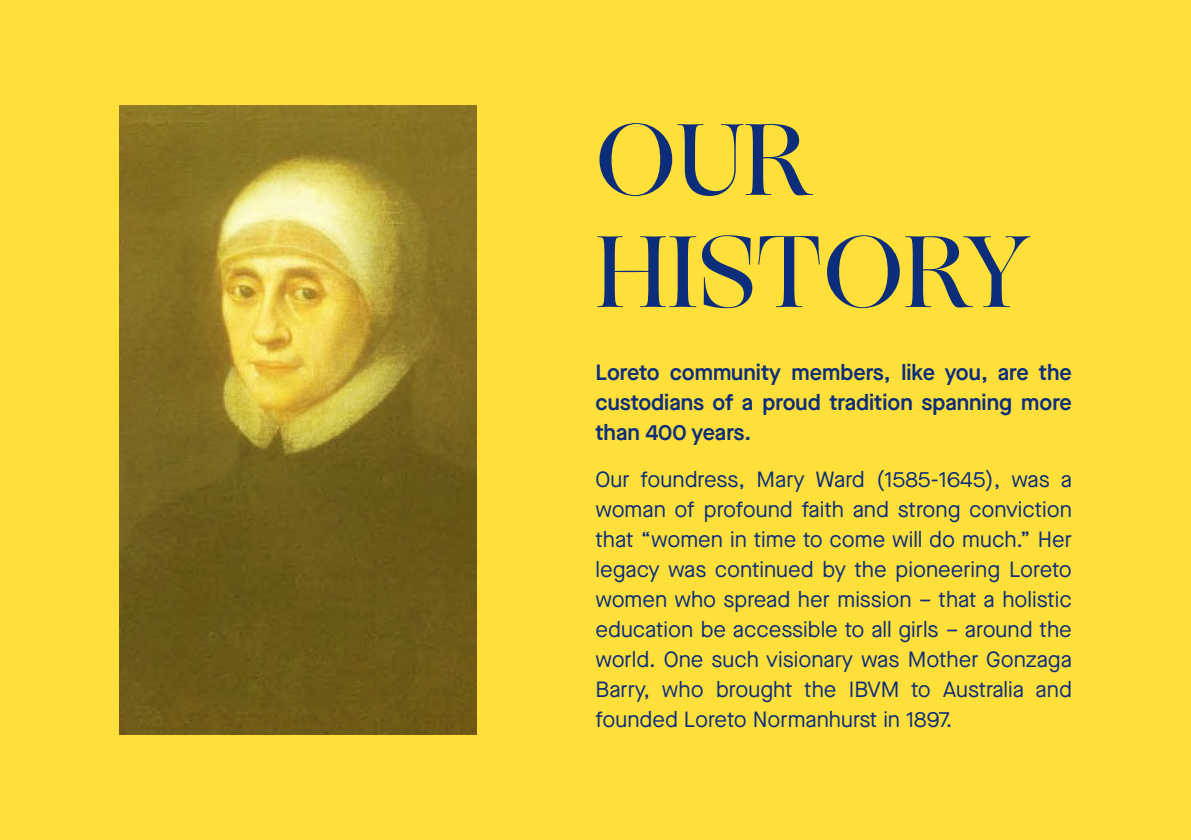
<style>
.page{position:relative;width:1191px;height:840px;background:#fff}
.page>*{position:absolute;margin:0;border:0;box-sizing:border-box;transform-origin:0 0}
.t1{font:500 102.2px/112px "Ogg";color:#0c2e7a}
.t2{font:22px/30px "Maison Neue";color:#0c2e7a;text-align:justify}
.t3{font:600 22px/30px "Maison Neue";color:#0c2e7a;text-align:justify}
</style>
<div class="page">
<div style="left:0;top:0;width:1191px;height:839px;background:#ffdf3a"></div>
<svg style="left:119px;top:105px;width:357px;height:629px;background:#8a7628"></svg>
<h1 class="t1" style="left:595px;top:104px;width:435px">OUR<br>HISTORY</h1>
<p class="t3" style="left:595px;top:356px;width:478px">Loreto community members, like you, are the custodians of a proud tradition spanning more than 400 years.</p>
<p class="t2" style="left:595px;top:464px;width:478px">Our foundress, Mary Ward (1585-1645), was a woman of profound faith and strong conviction that “women in time to come will do much.” Her legacy was continued by the pioneering Loreto women who spread her mission – that a holistic education be accessible to all girls – around the world. One such visionary was Mother Gonzaga Barry, who brought the IBVM to Australia and founded Loreto Normanhurst in 1897.</p>
</div>
